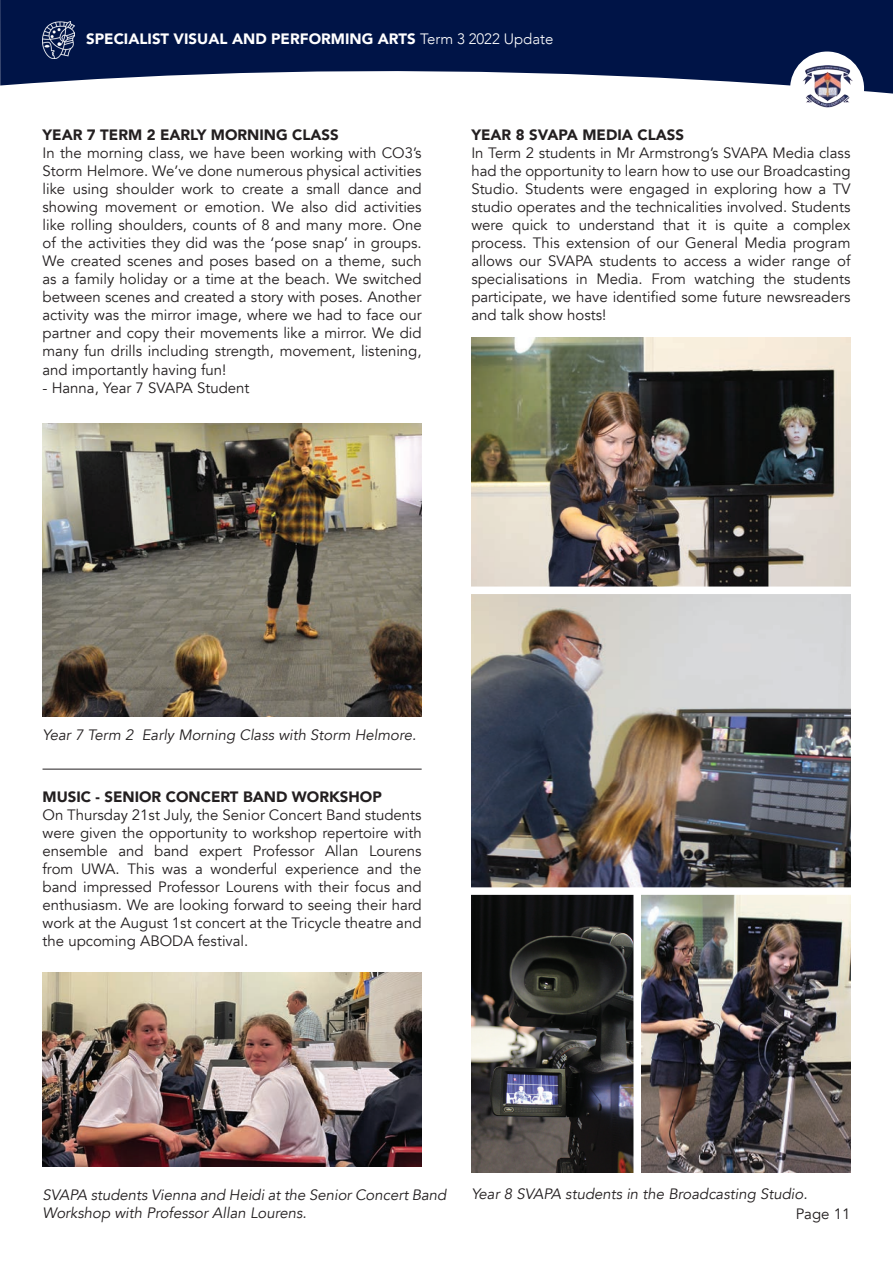
<style>
.page{position:relative;width:893px;height:1263px;background:#fff}
.page>*{position:absolute;margin:0;border:0;box-sizing:border-box;transform-origin:0 0}
.t1{font:15px/18px "Avenir";color:#231f20;text-align:justify}
.t2{font:italic 15px/18px "Avenir";color:#231f20}
.t3{font:900 15px "Avenir";color:#231f20}
.t4{font:900 15px "Avenir";color:#fff}
.s1{font-weight:300}
</style>
<div class="page">
<svg style="left:0;top:0;width:893px;height:94px;fill:#001447"></svg>
<img style="left:43px;top:22px;width:31px;height:36px">
<div style="left:790px;top:52px;width:74px;height:73px;background:#fff;border-radius:50%"></div>
<img style="left:803px;top:65px;width:49px;height:43px">
<img style="left:43px;top:972px;width:379px;height:195px">
<hr style="left:43px;top:769px;width:379px;height:1px;background:#231f20">
<img style="left:471px;top:338px;width:379px;height:834px">
<img style="left:43px;top:423px;width:379px;height:293px">
<div style="left:461px;top:586px;width:399px;height:8px;background:#fff"></div>
<div style="left:633px;top:893px;width:8px;height:281px;background:#fff"></div>
<div style="left:456px;top:887px;width:399px;height:8px;background:#fff"></div>
<p class="t4" style="left:86px;top:26px;width:469px">SPECIALIST VISUAL AND PERFORMING ARTS <span class="s1">Term 3 2022 Update</span></p>
<p class="t3" style="left:43px;top:122px;width:298px">YEAR 7 TERM 2 EARLY MORNING CLASS</p>
<p class="t1" style="left:43px;top:145px;width:381px">In the morning class, we have been working with CO3’s Storm Helmore. We’ve done numerous physical activities like using shoulder work to create a small dance and showing movement or emotion. We also did activities like rolling shoulders, counts of 8 and many more. One of the activities they did was the ‘pose snap’ in groups.<br>We created scenes and poses based on a theme, such as a family holiday or a time at the beach. We switched between scenes and created a story with poses. Another activity was the mirror image, where we had to face our partner and copy their movements like a mirror. We did many fun drills including strength, movement, listening, and importantly having fun!</p>
<p class="t1" style="left:43px;top:379px;width:209px">- Hanna, Year 7 SVAPA Student</p>
<p class="t3" style="left:471px;top:122px;width:214px">YEAR 8 SVAPA MEDIA CLASS</p>
<p class="t1" style="left:471px;top:145px;width:381px">In Term 2 students in Mr Armstrong’s SVAPA Media class had the opportunity to learn how to use our Broadcasting Studio. Students were engaged in exploring how a TV studio operates and the technicalities involved. Students were quick to understand that it is quite a complex process. This extension of our General Media program allows our SVAPA students to access a wider range of specialisations in Media. From watching the students participate, we have identified some future newsreaders and talk show hosts!</p>
<p class="t2" style="left:43px;top:726px;width:375px">Year 7 Term 2 Early Morning Class with Storm Helmore.</p>
<p class="t3" style="left:43px;top:784px;width:341px">MUSIC - SENIOR CONCERT BAND WORKSHOP</p>
<p class="t1" style="left:43px;top:806px;width:381px">On Thursday 21st July, the Senior Concert Band students were given the opportunity to workshop repertoire with ensemble and band expert Professor Allan Lourens from UWA. This was a wonderful experience and the band impressed Professor Lourens with their focus and enthusiasm. We are looking forward to seeing their hard work at the August 1st concert at the Tricycle theatre and the upcoming ABODA festival.</p>
<p class="t2" style="left:43px;top:1186px;width:405px">SVAPA students Vienna and Heidi at the Senior Concert Band<br>Workshop with Professor Allan Lourens.</p>
<p class="t2" style="left:471px;top:1185px;width:338px">Year 8 SVAPA students in the Broadcasting Studio.</p>
<p class="t1" style="left:796px;top:1205px;width:56px">Page 11</p>
</div>
